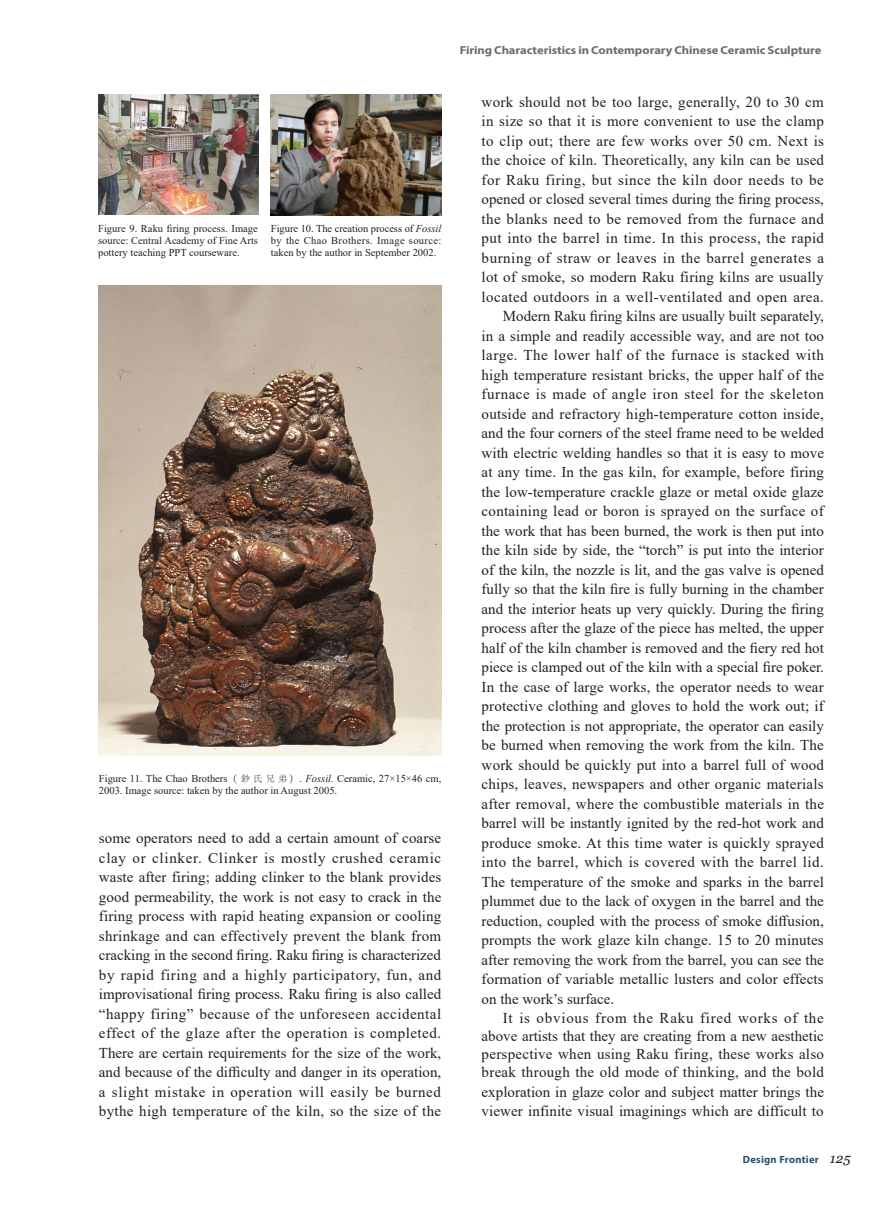
<style>
.page{position:relative;width:893px;height:1212px;background:#fff}
.page>*{position:absolute;margin:0;border:0;box-sizing:border-box;transform-origin:0 0}
.t1{font:15px/19.5px "Times New Roman";letter-spacing:.01em;color:#231f20;text-align:justify}
.t2{font:italic 13.5px "Georgia";color:#231f20}
.t3{font:700 11.55px "Myriad Pro";letter-spacing:-.005em;color:#6c6d70;scale:1.09 1}
.t4{font:10.5px/12px "Times New Roman";color:#231f20;text-align:justify}
.t5{font:700 10.5px "Myriad Pro";letter-spacing:.025em;color:#275172}
.s1{font-style:italic}
.s2{font-family:"Adobe Song Std";font-weight:300}
.s3{font-family:"Adobe Song Std";font-weight:300;font-size:9px}
</style>
<div class="page">
<img style="left:98px;top:94px;width:160px;height:120px">
<img style="left:99px;top:286px;width:342px;height:470px">
<img style="left:271px;top:94px;width:170px;height:122px">
<p class="t4" style="left:98px;top:222px;width:161px">Figure 9. Raku firing process. Image source: Central Academy of Fine Arts pottery teaching PPT courseware.</p>
<p class="t4" style="left:271px;top:222px;width:172px">Figure 10. The creation process of <span class="s1">Fossil </span>by the Chao Brothers. Image source: taken by the author in September 2002.</p>
<p class="t4" style="left:99px;top:772px;width:344px">Figure 11. The Chao Brothers<span class="s2">（</span><span class="s3">鈔氏兄弟</span><span class="s2">）</span>. <span class="s1">Fossil.</span> Ceramic, 27×15×46 cm,<br>2003. Image source: taken by the author in August 2005.</p>
<p class="t1" style="left:99px;top:828px;width:344px">some operators need to add a certain amount of coarse clay or clinker. Clinker is mostly crushed ceramic waste after firing; adding clinker to the blank provides good permeability, the work is not easy to crack in the firing process with rapid heating expansion or cooling shrinkage and can effectively prevent the blank from cracking in the second firing. Raku firing is characterized by rapid firing and a highly participatory, fun, and improvisational firing process. Raku firing is also called “happy firing” because of the unforeseen accidental effect of the glaze after the operation is completed.<br>There are certain requirements for the size of the work, and because of the difficulty and danger in its operation, a slight mistake in operation will easily be burned bythe high temperature of the kiln, so the size of the</p>
<p class="t3" style="left:460px;top:42px;width:333px">Firing Characteristics in Contemporary Chinese Ceramic Sculpture</p>
<p class="t1" style="left:482px;top:91px;width:344px">work should not be too large, generally, 20 to 30 cm in size so that it is more convenient to use the clamp to clip out; there are few works over 50 cm. Next is the choice of kiln. Theoretically, any kiln can be used for Raku firing, but since the kiln door needs to be opened or closed several times during the firing process, the blanks need to be removed from the furnace and put into the barrel in time. In this process, the rapid burning of straw or leaves in the barrel generates a lot of smoke, so modern Raku firing kilns are usually located outdoors in a well-ventilated and open area.</p>
<p class="t1" style="left:482px;top:306px;width:344px;text-indent:21px">Modern Raku firing kilns are usually built separately, in a simple and readily accessible way, and are not too large. The lower half of the furnace is stacked with high temperature resistant bricks, the upper half of the furnace is made of angle iron steel for the skeleton outside and refractory high-temperature cotton inside, and the four corners of the steel frame need to be welded with electric welding handles so that it is easy to move at any time. In the gas kiln, for example, before firing the low-temperature crackle glaze or metal oxide glaze containing lead or boron is sprayed on the surface of the work that has been burned, the work is then put into the kiln side by side, the “torch” is put into the interior of the kiln, the nozzle is lit, and the gas valve is opened fully so that the kiln fire is fully burning in the chamber and the interior heats up very quickly. During the firing process after the glaze of the piece has melted, the upper half of the kiln chamber is removed and the fiery red hot piece is clamped out of the kiln with a special fire poker.<br>In the case of large works, the operator needs to wear protective clothing and gloves to hold the work out; if the protection is not appropriate, the operator can easily be burned when removing the work from the kiln. The work should be quickly put into a barrel full of wood chips, leaves, newspapers and other organic materials after removal, where the combustible materials in the barrel will be instantly ignited by the red-hot work and produce smoke. At this time water is quickly sprayed into the barrel, which is covered with the barrel lid.<br>The temperature of the smoke and sparks in the barrel plummet due to the lack of oxygen in the barrel and the reduction, coupled with the process of smoke diffusion, prompts the work glaze kiln change. 15 to 20 minutes after removing the work from the barrel, you can see the formation of variable metallic lusters and color effects on the work’s surface.</p>
<p class="t1" style="left:482px;top:1009px;width:344px;line-height:18px;text-indent:21px">It is obvious from the Raku fired works of the above artists that they are creating from a new aesthetic perspective when using Raku firing, these works also break through the old mode of thinking, and the bold</p>
<p class="t1" style="left:482px;top:1081px;width:344px">exploration in glaze color and subject matter brings the viewer infinite visual imaginings which are difficult to</p>
<p class="t5" style="left:743px;top:1152px;width:78px">Design Frontier</p>
<p class="t2" style="left:830px;top:1149px;width:22px">125</p>
</div>
